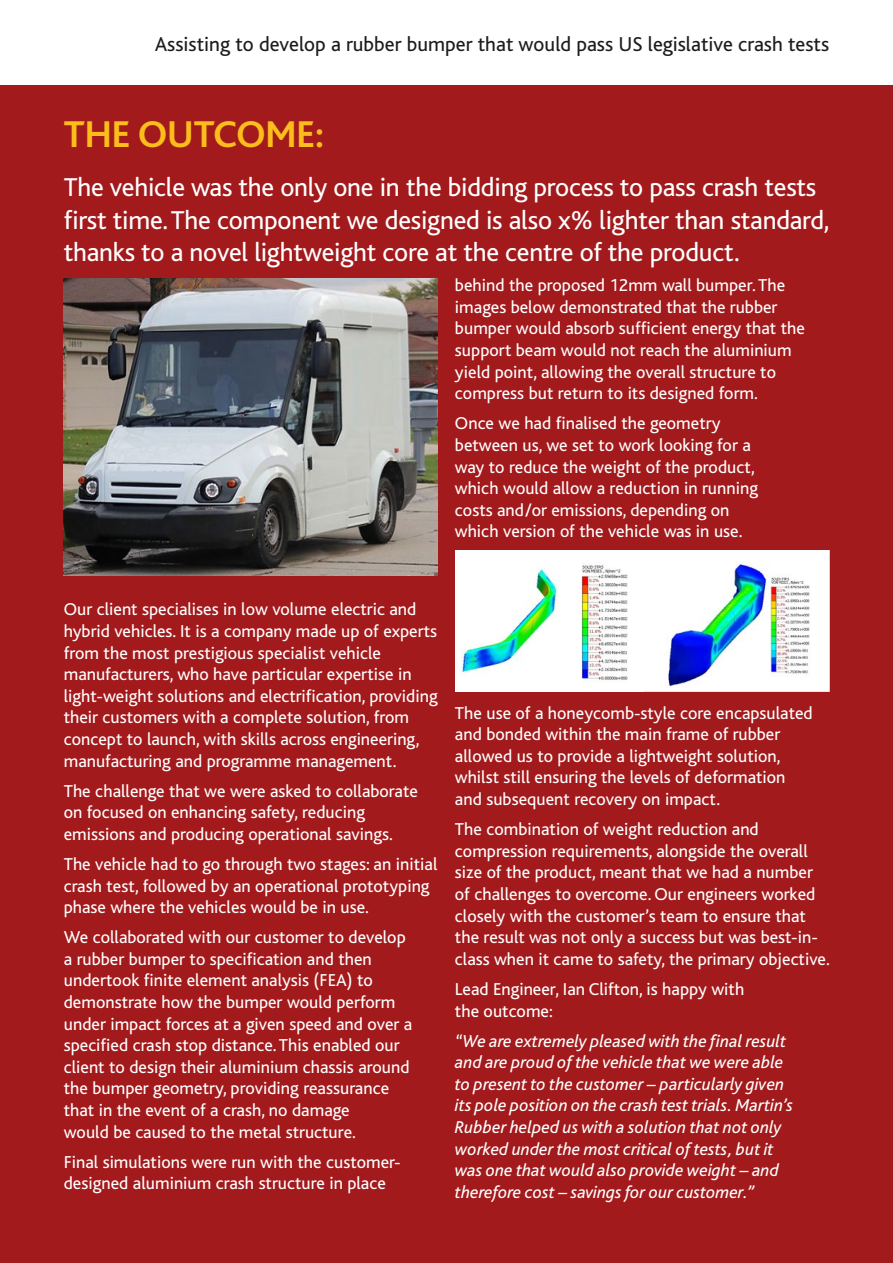
<style>
.page{position:relative;width:893px;height:1263px;background:#fff}
.page>*{position:absolute;margin:0;border:0;box-sizing:border-box;transform-origin:0 0}
.t1{font:700 39px "Bliss";color:#fabd1c}
.t2{font:27px/32.4px "Bliss";letter-spacing:-.01em;color:#fff}
.t3{font:21px "Bliss";color:#1c1c1c}
.t4{font:18px/21.6px "Bliss";color:#fff}
.t5{font:italic 18px/21.6px "Bliss";color:#fff}
</style>
<div class="page">
<div style="left:0;top:86px;width:893px;height:1177px;background:#a31a1c"></div>
<img style="left:64px;top:279px;width:374px;height:296px">
<img style="left:455px;top:550px;width:374px;height:141px">
<p class="t3" style="left:155px;top:33px;width:676px">Assisting to develop a rubber bumper that would pass US legislative crash tests</p>
<h1 class="t1" style="left:64px;top:114px;width:262px">THE OUTCOME:</h1>
<h2 class="t2" style="left:64px;top:172px;width:767px">The vehicle was the only one in the bidding process to pass crash tests first time. The component we designed is also x% lighter than standard, thanks to a novel lightweight core at the centre of the product.</h2>
<p class="t4" style="left:455px;top:275px;width:351px">behind the proposed 12mm wall bumper. The images below demonstrated that the rubber bumper would absorb sufficient energy that the support beam would not reach the aluminium yield point, allowing the overall structure to compress but return to its designed form.</p>
<p class="t4" style="left:455px;top:413px;width:305px">Once we had finalised the geometry between us, we set to work looking for a way to reduce the weight of the product, which would allow a reduction in running costs and/or emissions, depending on which version of the vehicle was in use.</p>
<p class="t4" style="left:64px;top:599px;width:375px">Our client specialises in low volume electric and hybrid vehicles. It is a company made up of experts from the most prestigious specialist vehicle manufacturers, who have particular expertise in light-weight solutions and electrification, providing their customers with a complete solution, from concept to launch, with skills across engineering, manufacturing and programme management.</p>
<p class="t4" style="left:64px;top:780px;width:356px">The challenge that we were asked to collaborate on focused on enhancing safety, reducing emissions and producing operational savings.</p>
<p class="t4" style="left:64px;top:853px;width:375px">The vehicle had to go through two stages: an initial crash test, followed by an operational prototyping phase where the vehicles would be in use.</p>
<p class="t4" style="left:64px;top:927px;width:350px">We collaborated with our customer to develop a rubber bumper to specification and then undertook finite element analysis (FEA) to demonstrate how the bumper would perform under impact forces at a given speed and over a specified crash stop distance. This enabled our client to design their aluminium chassis around the bumper geometry, providing reassurance that in the event of a crash, no damage<br>would be caused to the metal structure.</p>
<p class="t4" style="left:64px;top:1151px;width:338px">Final simulations were run with the customer&shy;designed aluminium crash structure in place</p>
<p class="t4" style="left:455px;top:702px;width:359px">The use of a honeycomb-style core encapsulated and bonded within the main frame of rubber allowed us to provide a lightweight solution, whilst still ensuring the levels of deformation and subsequent recovery on impact.</p>
<p class="t4" style="left:455px;top:819px;width:376px">The combination of weight reduction and compression requirements, alongside the overall size of the product, meant that we had a number of challenges to overcome. Our engineers worked closely with the customer’s team to ensure that the result was not only a success but was best-in&shy;class when it came to safety, the primary objective.</p>
<p class="t4" style="left:455px;top:978px;width:291px">Lead Engineer, Ian Clifton, is happy with the outcome:</p>
<p class="t5" style="left:455px;top:1030px;width:340px">“We are extremely pleased with the final result and are proud of the vehicle that we were able to present to the customer – particularly given its pole position on the crash test trials. Martin’s Rubber helped us with a solution that not only worked under the most critical of tests, but it was one that would also provide weight – and therefore cost – savings for our customer.”</p>
</div>
